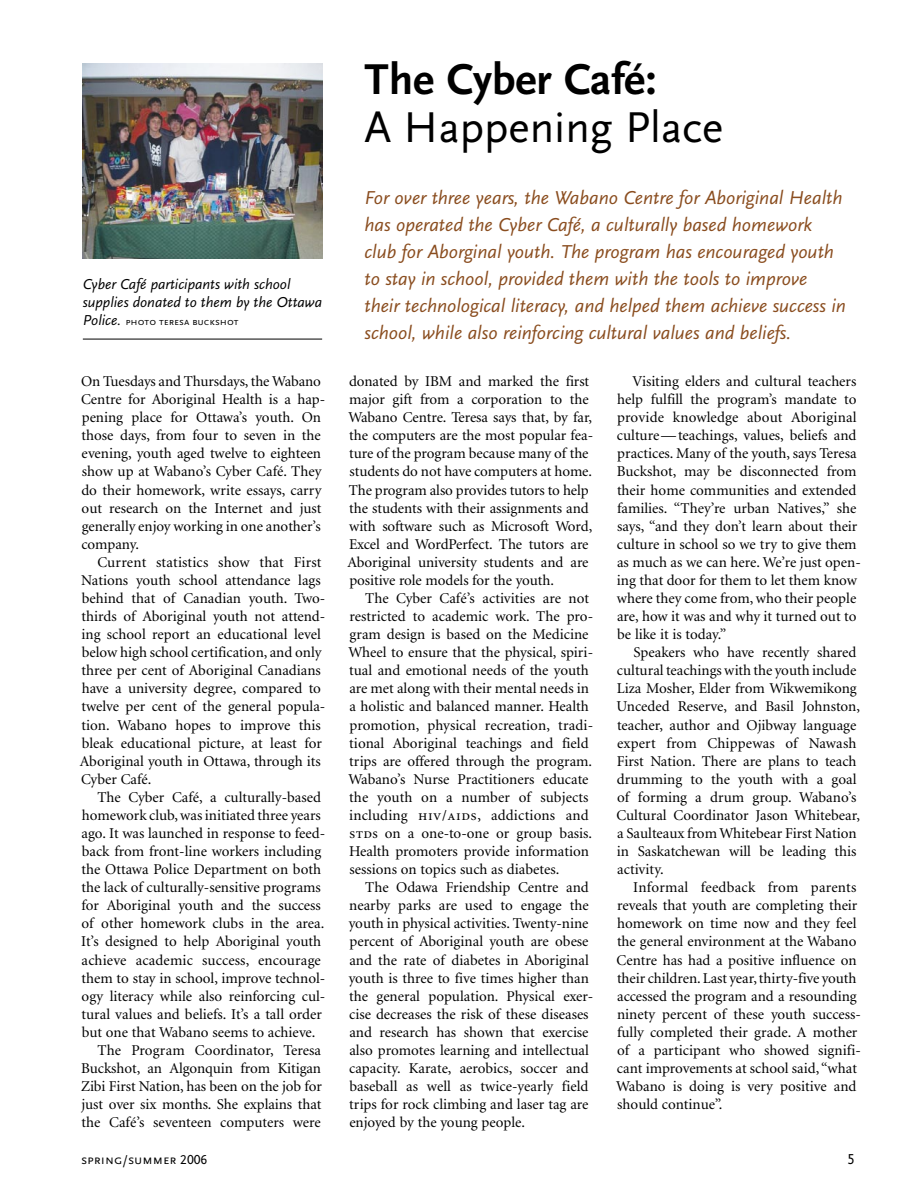
<style>
.page{position:relative;width:918px;height:1188px;background:#fff}
.page>*{position:absolute;margin:0;border:0;box-sizing:border-box;transform-origin:0 0}
.t1{font:45px "Scala Sans";color:#000}
.t2{font:700 45px "Scala Sans";color:#000}
.t3{font:italic 19.5px/27px "Scala Sans";color:#8a4d1f}
.t4{font:15px/18px "Minion";color:#000}
.t5{font:italic 15px/18px "Scala Sans";color:#000}
.t6{font:13.5px "Scala Sans Caps";color:#000}
.t7{font:10.5px "Scala Sans Caps";color:#000}
.s1{font-family:"Scala Sans";font-style:italic;font-size:15px}
.s2{font-family:"Minion Regular SC"}
</style>
<div class="page">
<img style="left:83px;top:63px;width:239px;height:195px">
<hr style="left:83px;top:339px;width:239px;height:1px;background:#000">
<p class="t5" style="left:83px;top:275px;width:241px">Cyber Café participants with school supplies donated to them by the Ottawa</p>
<p class="t7" style="left:83px;top:316px;width:157px"><span class="s1">Police.</span> photo teresa buckshot</p>
<p class="t4" style="left:81px;top:373px;width:246px">On Tuesdays and Thursdays, the Wabano Centre for Aboriginal Health is a hap&shy;pening place for Ottawa’s youth. On those days, from four to seven in the evening, youth aged twelve to eighteen show up at Wabano’s Cyber Café. They do their homework, write essays, carry out research on the Internet and just generally enjoy working in one another’s company.</p>
<p class="t4" style="left:80px;top:554px;width:247px;text-indent:18px">Current statistics show that First Nations youth school attendance lags behind that of Canadian youth. Two&shy;thirds of Aboriginal youth not attend&shy;ing school report an educational level below high school certification, and only three per cent of Aboriginal Canadians have a university degree, compared to twelve per cent of the general popula&shy;tion. Wabano hopes to improve this bleak educational picture, at least for Aboriginal youth in Ottawa, through its Cyber Café.</p>
<p class="t4" style="left:97px;top:789px;width:225px">The Cyber Café, a culturally-based</p>
<p class="t4" style="left:82px;top:807px;width:241px">homework club, was initiated three years</p>
<p class="t4" style="left:82px;top:825px;width:245px">ago. It was launched in response to feed-</p>
<p class="t4" style="left:82px;top:843px;width:241px">back from front-line workers including</p>
<p class="t4" style="left:82px;top:861px;width:241px">the Ottawa Police Department on both</p>
<p class="t4" style="left:82px;top:879px;width:241px">the lack of culturally-sensitive programs</p>
<p class="t4" style="left:82px;top:897px;width:241px">for Aboriginal youth and the success</p>
<p class="t4" style="left:82px;top:915px;width:244px">of other homework clubs in the area.</p>
<p class="t4" style="left:81px;top:933px;width:241px">It’s designed to help Aboriginal youth</p>
<p class="t4" style="left:82px;top:951px;width:241px">achieve academic success, encourage</p>
<p class="t4" style="left:82px;top:969px;width:245px">them to stay in school, improve technol-</p>
<p class="t4" style="left:82px;top:987px;width:245px">ogy literacy while also reinforcing cul-</p>
<p class="t4" style="left:82px;top:1006px;width:242px">tural values and beliefs. It’s a tall order</p>
<p class="t4" style="left:82px;top:1024px;width:235px">but one that Wabano seems to achieve.</p>
<p class="t4" style="left:97px;top:1042px;width:225px">The Program Coordinator, Teresa</p>
<p class="t4" style="left:81px;top:1060px;width:241px">Buckshot, an Algonquin from Kitigan</p>
<p class="t4" style="left:81px;top:1078px;width:242px">Zibi First Nation, has been on the job for</p>
<p class="t4" style="left:82px;top:1096px;width:241px">just over six months. She explains that</p>
<p class="t4" style="left:82px;top:1114px;width:241px">the Café’s seventeen computers were</p>
<p class="t6" style="left:81px;top:1152px;width:128px">spring/summer 2006</p>
<h1 class="t2" style="left:364px;top:55px;width:294px">The Cyber Café:</h1>
<h1 class="t1" style="left:364px;top:103px;width:360px">A Happening Place</h1>
<p class="t3" style="left:364px;top:185px;width:483px">For over three years, the Wabano Centre for Aboriginal Health has operated the Cyber Café, a culturally based homework club for Aborginal youth. The program has encouraged youth to stay in school, provided them with the tools to improve their technological literacy, and helped them achieve success in school, while also reinforcing cultural values and beliefs.</p>
<p class="t4" style="left:348px;top:373px;width:247px">donated by IBM and marked the first major gift from a corporation to the Wabano Centre. Teresa says that, by far, the computers are the most popular fea&shy;ture of the program because many of the students do not have computers at home.<br>The program also provides tutors to help the students with their assignments and with software such as Microsoft Word, Excel and WordPerfect. The tutors are Aboriginal university students and are positive role models for the youth.</p>
<p class="t4" style="left:348px;top:590px;width:246px;text-indent:17px">The Cyber Café’s activities are not restricted to academic work. The pro&shy;gram design is based on the Medicine Wheel to ensure that the physical, spiri&shy;tual and emotional needs of the youth are met along with their mental needs in a holistic and balanced manner. Health promotion, physical recreation, tradi&shy;tional Aboriginal teachings and field trips are offered through the program.<br>Wabano’s Nurse Practitioners educate the youth on a number of subjects including <span class="s2">hiv/aids</span>, addictions and <span class="s2">std</span>s on a one-to-one or group basis.<br>Health promoters provide information sessions on topics such as diabetes.</p>
<p class="t4" style="left:349px;top:879px;width:246px;text-indent:16px">The Odawa Friendship Centre and nearby parks are used to engage the youth in physical activities. Twenty-nine percent of Aboriginal youth are obese and the rate of diabetes in Aboriginal youth is three to five times higher than the general population. Physical exer&shy;cise decreases the risk of these diseases and research has shown that exercise also promotes learning and intellectual capacity. Karate, aerobics, soccer and baseball as well as twice-yearly field trips for rock climbing and laser tag are enjoyed by the young people.</p>
<p class="t4" style="left:617px;top:373px;width:246px;text-indent:16px">Visiting elders and cultural teachers help fulfill the program’s mandate to provide knowledge about Aboriginal culture—teachings, values, beliefs and practices. Many of the youth, says Teresa Buckshot, may be disconnected from their home communities and extended families. “They’re urban Natives,” she says, “and they don’t learn about their culture in school so we try to give them as much as we can here. We’re just open&shy;ing that door for them to let them know where they come from, who their people are, how it was and why it turned out to be like it is today.”</p>
<p class="t4" style="left:617px;top:644px;width:245px;text-indent:17px">Speakers who have recently shared cultural teachings with the youth include Liza Mosher, Elder from Wikwemikong Unceded Reserve, and Basil Johnston, teacher, author and Ojibway language expert from Chippewas of Nawash First Nation. There are plans to teach drumming to the youth with a goal of forming a drum group. Wabano’s Cultural Coordinator Jason Whitebear, a Saulteaux from Whitebear First Nation in Saskatchewan will be leading this activity.</p>
<p class="t4" style="left:616px;top:879px;width:246px;text-indent:17px">Informal feedback from parents reveals that youth are completing their homework on time now and they feel the general environment at the Wabano Centre has had a positive influence on their children. Last year, thirty-five youth accessed the program and a resounding ninety percent of these youth success&shy;fully completed their grade. A mother of a participant who showed signifi&shy;cant improvements at school said, “what Wabano is doing is very positive and should continue”.</p>
</div>
